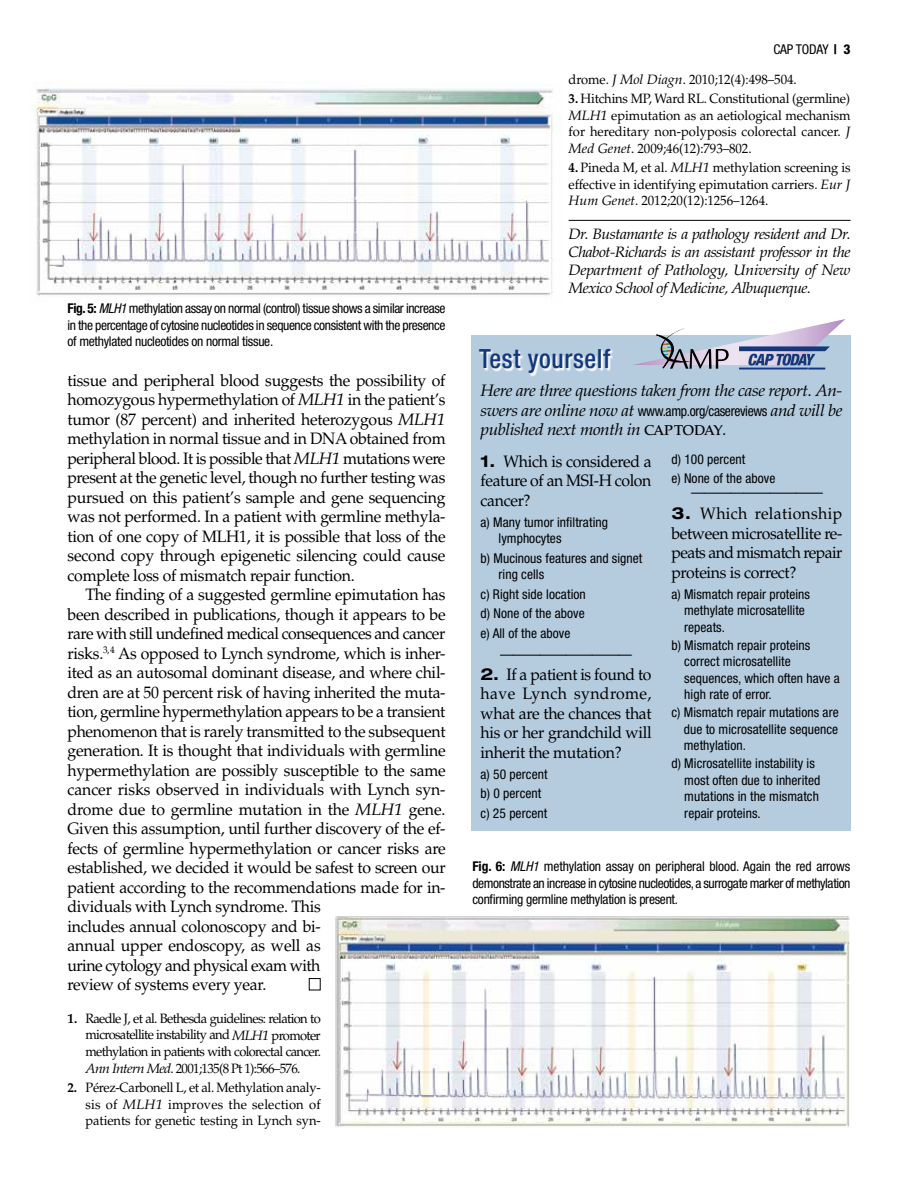
<style>
.page{position:relative;width:918px;height:1188px;background:#fff}
.page>*{position:absolute;margin:0;border:0;box-sizing:border-box;transform-origin:0 0}
.t1{font:500 condensed 26.55px "Helvetica Neue";letter-spacing:.025em;color:#14377d;scale:.96 1}
.t2{font:16.5px/19.5px "Palatino";letter-spacing:-.015em;color:#000;text-align:justify;scale:.96 1}
.t3{font:italic 16.5px/19.5px "Palatino";letter-spacing:-.025em;color:#000;text-align:justify;scale:1.05 1}
.t4{font:italic 15px/18px "Palatino";letter-spacing:-.035em;color:#000;text-align:justify;scale:1.05 1}
.t5{font:condensed 13.5px/16.5px "Helvetica Neue";letter-spacing:.005em;color:#000}
.t6{font:13.5px/16.5px "Palatino";letter-spacing:-.005em;color:#000;text-align:justify;scale:.96 1}
.s1{font-weight:700}
.s2{font-style:italic}
.s3{font-weight:800}
.s4{font-family:"Helvetica Neue";font-style:normal;font-stretch:condensed;font-size:14.25px}
.s5{font-weight:500;font-style:normal;font-size:14.25px}
.s6{font-family:"Helvetica Neue";font-weight:700;font-stretch:expanded}
</style>
<div class="page">
<div style="left:309px;top:978px;width:11px;height:12px;border:1px solid #000"></div>
<hr style="left:569px;top:220px;width:281px;height:1px;background:#000">
<img style="left:34px;top:87px;width:527px;height:209px">
<img style="left:335px;top:916px;width:515px;height:211px">
<div style="left:472px;top:336px;width:379px;height:495px;background:#b5ccdf"></div>
<svg style="left:632px;top:319px;width:214px;height:50px"></svg>
<svg style="left:480px;top:350px;width:133px;height:27px"></svg>
<p class="t5" style="left:68px;top:300px;width:379px;text-align:justify"><span class="s1">Fig. 5:</span> <span class="s2">MLH1</span> methylation assay on normal (control) tissue shows a similar increase in the percentage of cytosine nucleotides in sequence consistent with the presence of methylated nucleotides on normal tissue.</p>
<p class="t2" style="left:67px;top:370px;width:395px">tissue and peripheral blood suggests the possibility of homozygous hypermethylation of <span class="s2">MLH1</span> in the patient’s tumor (87 percent) and inherited heterozygous <span class="s2">MLH1 </span>methylation in normal tissue and in DNA obtained from peripheral blood. It is possible that <span class="s2">MLH1</span> mutations were present at the genetic level, though no further testing was pursued on this patient’s sample and gene sequencing was not performed. In a patient with germline methyla&shy;tion of one copy of MLH1, it is possible that loss of the second copy through epigenetic silencing could cause complete loss of mismatch repair function.</p>
<p class="t2" style="left:67px;top:585px;width:395px;text-align:left;text-indent:18px">The finding of a suggested germline epimutation has been described in publications, though it appears to be rare with still undefined medical consequences and cancer risks.<sup>3,4</sup> As opposed to Lynch syndrome, which is inher&shy;ited as an autosomal dominant disease, and where chil&shy;dren are at 50 percent risk of having inherited the muta&shy;tion, germline hypermethylation appears to be a transient phenomenon that is rarely transmitted to the subsequent generation. It is thought that individuals with germline hypermethylation are possibly susceptible to the same cancer risks observed in individuals with Lynch syn&shy;drome due to germline mutation in the <span class="s2">MLH1</span> gene.<br>Given this assumption, until further discovery of the ef&shy;fects of germline hypermethylation or cancer risks are established, we decided it would be safest to screen our patient according to the recommendations made for in&shy;dividuals with Lynch syndrome. This<br>includes annual colonoscopy and bi-<br>annual upper endoscopy, as well as<br>urine cytology and physical exam with<br>review of systems every year.</p>
<p class="t6" style="left:85px;top:1010px;width:247px;text-indent:-18px"><span class="s1">1.</span> Raedle J, et al. Bethesda guidelines: relation to microsatellite instability and <span class="s2">MLH1</span> promoter methylation in patients with colorectal cancer.<br><span class="s2">Ann Intern Med</span>. 2001;135(8 Pt 1):566–576.</p>
<p class="t6" style="left:86px;top:1079px;width:247px;text-indent:-18px"><span class="s1">2.</span> Pérez-Carbonell L, et al. Methylation analy&shy;sis of <span class="s2">MLH1</span> improves the selection of patients for genetic testing in Lynch syn-</p>
<p class="t5" style="left:773px;top:41px;width:79px">CAP TODAY <span class="s1">|</span> <span class="s3">3</span></p>
<p class="t6" style="left:569px;top:71px;width:239px">drome. <span class="s2">J Mol Diagn</span>. 2010;12(4):498–504.</p>
<p class="t6" style="left:569px;top:91px;width:295px"><span class="s1">3.</span> Hitchins MP, Ward RL. Constitutional (germline)<br><span class="s2">MLH1</span> epimutation as an aetiological mechanism for hereditary non-polyposis colorectal cancer. <span class="s2">J Med Genet</span>. 2009;46(12):793–802.</p>
<p class="t6" style="left:569px;top:160px;width:295px"><span class="s1">4.</span> Pineda M, et al. <span class="s2">MLH1</span> methylation screening is effective in identifying epimutation carriers. <span class="s2">Eur J Hum Genet</span>. 2012;20(12):1256–1264.</p>
<p class="t4" style="left:569px;top:225px;width:270px">Dr. Bustamante is a pathology resident and Dr.<br>Chabot-Richards is an assistant professor in the Department of Pathology, University of New Mexico School of Medicine, Albuquerque.</p>
<h1 class="t1" style="left:479px;top:343px;width:138px">Test yourself</h1>
<p class="t3" style="left:481px;top:381px;width:346px">Here are three questions taken from the case report. An&shy;swers are online now at <span class="s4">www.amp.org/casereviews</span> and will be published next month in <span class="s5">CAP TODAY</span>.</p>
<p class="t2" style="left:481px;top:452px;width:180px"><span class="s6">1.</span> Which is considered a feature of an MSI-H colon cancer?</p>
<p class="t5" style="left:499px;top:514px;width:111px;text-indent:-18px">a) Many tumor infiltrating lymphocytes</p>
<p class="t5" style="left:499px;top:550px;width:145px;text-indent:-18px">b) Mucinous features and signet ring cells</p>
<p class="t5" style="left:481px;top:584px;width:107px;line-height:19.5px;text-align:justify">c) Right side location d) None of the above e) All of the above</p>
<p class="t5" style="left:500px;top:646px;width:133px">——————————</p>
<p class="t2" style="left:481px;top:665px;width:180px"><span class="s6">2.</span> If a patient is found to have Lynch syndrome, what are the chances that his or her grandchild will inherit the mutation?</p>
<p class="t5" style="left:481px;top:764px;width:69px;line-height:19.5px">a) 50 percent b) 0 percent c) 25 percent</p>
<p class="t5" style="left:671px;top:449px;width:105px;line-height:19.5px">d) 100 percent<br>e) None of the above</p>
<p class="t5" style="left:691px;top:484px;width:133px">——————————</p>
<p class="t2" style="left:671px;top:504px;width:180px"><span class="s6">3.</span> Which relationship between microsatellite re&shy;peats and mismatch repair proteins is correct?</p>
<p class="t5" style="left:684px;top:586px;width:128px;text-indent:-13px">a) Mismatch repair proteins methylate microsatellite repeats.</p>
<p class="t5" style="left:684px;top:637px;width:157px;text-indent:-13px">b) Mismatch repair proteins correct microsatellite sequences, which often have a high rate of error.</p>
<p class="t5" style="left:684px;top:704px;width:156px;text-align:justify;text-indent:-12px">c) Mismatch repair mutations are due to microsatellite sequence methylation.</p>
<p class="t5" style="left:684px;top:755px;width:138px;text-indent:-13px">d) Microsatellite instability is most often due to inherited mutations in the mismatch repair proteins.</p>
<p class="t5" style="left:472px;top:858px;width:380px;text-align:justify"><span class="s1">Fig. 6:</span> <span class="s2">MLH1</span> methylation assay on peripheral blood. Again the red arrows demonstrate an increase in cytosine nucleotides, a surrogate marker of methylation confirming germline methylation is present.</p>
</div>
